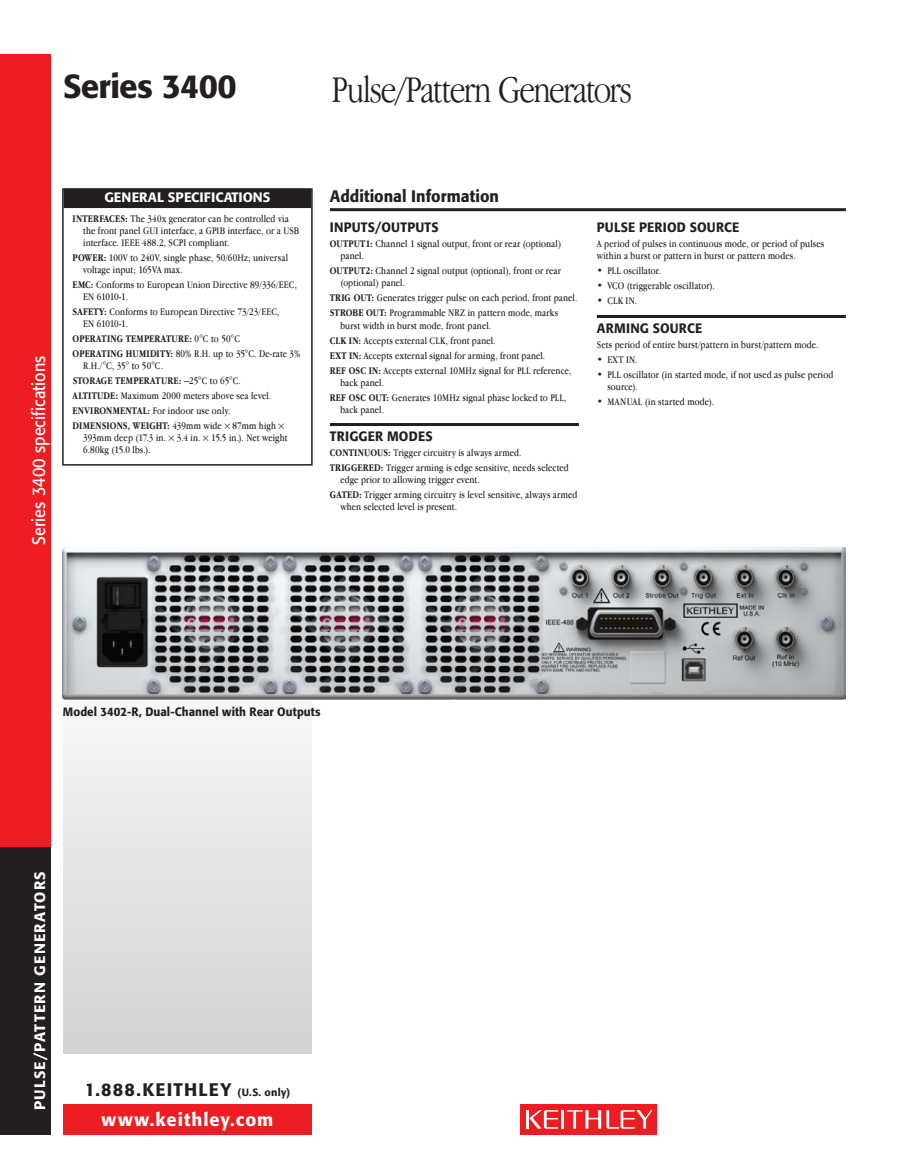
<style>
.page{position:relative;width:918px;height:1175px;background:#fff}
.page>*{position:absolute;margin:0;border:0;box-sizing:border-box;transform-origin:0 0}
.t1{font:300 condensed 39px "Garamond IT Cby BT";letter-spacing:-.04em;color:#231f20}
.t2{font:500 33px "Formata";letter-spacing:-.025em;color:#231f20}
.t3{font:18px "Formata";letter-spacing:.005em;color:#fff;scale:.9 1}
.t4{font:500 18px "Formata";letter-spacing:.065em;color:#231f20}
.t5{font:500 18px "Formata";letter-spacing:.06em;color:#fff}
.t6{font:500 16.5px "Formata";letter-spacing:.005em;color:#231f20;scale:.95 1}
.t7{font:500 15px "Formata";letter-spacing:.075em;color:#fff}
.t8{font:500 13.5px "Formata";letter-spacing:.015em;color:#231f20;scale:.95 1}
.t9{font:500 13.5px "Formata";color:#fff}
.t10{font:500 12px "Formata";letter-spacing:.005em;color:#231f20;scale:.95 1}
.t11{font:condensed 10.5px/12px "Garamond IT Cby BT";letter-spacing:.015em;color:#231f20}
.t12{font:700 condensed 10.5px "Garamond IT Cby BT";letter-spacing:.025em;color:#231f20}
.s1{font-weight:700}
.s2{font-size:10.5px}
</style>
<div class="page">
<div style="left:63px;top:1104px;width:249px;height:30px;background:#ee1d23"></div>
<div style="left:520px;top:1104px;width:137px;height:30px;background:#ee1d23"></div>
<hr style="left:561px;top:1110px;width:3px;height:18px;background:#fff">
<hr style="left:526px;top:1110px;width:3px;height:18px;background:#fff">
<svg style="left:529px;top:1110px;width:29px;height:18px"></svg>
<svg style="left:567px;top:1110px;width:86px;height:18px"></svg>
<div style="left:0;top:846px;width:51px;height:288px;background:#231f20"></div>
<svg style="left:63px;top:699px;width:249px;height:354px"></svg>
<div style="left:0;top:54px;width:51px;height:792px;background:#ee1d23"></div>
<div style="left:64px;top:188px;width:247px;height:20px;background:#231f20"></div>
<div style="left:62px;top:188px;width:251px;height:277px;border:2px solid #231f20"></div>
<hr style="left:330px;top:208px;width:516px;height:3px;background:#231f20">
<hr style="left:330px;top:423px;width:249px;height:3px;background:#231f20">
<hr style="left:597px;top:315px;width:249px;height:3px;background:#231f20">
<img style="left:63px;top:547px;width:783px;height:152px">
<h2 class="t2" style="left:63px;top:66px;width:175px">SERIES 3400</h2>
<h1 class="t1" style="left:332px;top:68px;width:302px">Pulse/Pattern Generators</h1>
<h3 class="t3" style="left:28px;top:544px;width:211px;rotate:-90deg">Series 3400 specifications</h3>
<h3 class="t3" style="left:28px;top:483px;width:74px;rotate:-90deg">Side Text</h3>
<p class="t9" style="left:104px;top:189px;width:79px">GENERAL SPECIFIC</p>
<p class="t9" style="left:224px;top:189px;width:47px">ATIONS</p>
<p class="t12" style="left:73px;top:212px;width:38px">INTERFACES</p>
<p class="t11" style="left:83px;top:212px;width:218px;text-indent:42px"><span class="s1">:</span> The 340x generator can be controlled via the front panel GUI interface, a GPIB interface, or a USB interface. IEEE 488.2, SCPI compliant.</p>
<p class="t12" style="left:73px;top:251px;width:13px">POWER</p>
<p class="t11" style="left:83px;top:251px;width:206px;text-indent:21px"><span class="s1">:</span> 100V to 240V, single phase, 50/60Hz; universal voltage input; 165VA max.</p>
<p class="t11" style="left:83px;top:278px;width:215px;text-indent:-10px"><span class="s1">EMC:</span> Conforms to European Union Directive 89/336/EEC,<br>EN 61010-1.</p>
<p class="t11" style="left:83px;top:305px;width:198px;text-indent:-10px"><span class="s1">SAFETY:</span> Conforms to European Directive 73/23/EEC,<br>EN 61010-1.</p>
<p class="t12" style="left:73px;top:332px;width:66px">OPERATING TEMPE</p>
<p class="t11" style="left:73px;top:331px;width:229px;line-height:15px;text-indent:82px"><span class="s1">RATURE:</span> 0°C to 50°C<br><span class="s1">OPERATING HUMIDITY:</span> 80% R.H. up to 35°C. De-rate 3%</p>
<p class="t11" style="left:83px;top:359px;width:81px">R.H./°C, 35° to 50°C.</p>
<p class="t12" style="left:73px;top:374px;width:55px">STORAGE TEMPE</p>
<p class="t11" style="left:73px;top:373px;width:200px;line-height:15px;text-indent:71px"><span class="s1">RATURE:</span> –25°C to 65°C.<br><span class="s1">ALTITUDE:</span> Maximum 2000 meters above sea level.<br><span class="s1">ENVIRONMENTAL:</span> For indoor use only.<br><span class="s1">DIMENSIONS</span></p>
<p class="t11" style="left:83px;top:419px;width:206px;text-indent:45px"><span class="s1">, WEIGHT:</span> 439mm wide 87mm high<br>393mm deep (17.3 in. 3.4 in. 15.5 in.). Net weight<br>6.80kg (15.0 lbs.).</p>
<h3 class="t6" style="left:330px;top:186px;width:179px">ADDITIONAL INFORMATION</h3>
<p class="t8" style="left:330px;top:219px;width:24px">INPUTS</p>
<p class="t8" style="left:375px;top:219px;width:17px">/OUTPUTS</p>
<p class="t11" style="left:340px;top:238px;width:223px;text-indent:-10px"><span class="s1">OUTPUT1:</span> Channel 1 signal output, front or rear (optional) panel.</p>
<p class="t11" style="left:340px;top:265px;width:222px;text-indent:-10px"><span class="s1">OUTPUT2:</span> Channel 2 signal output (optional), front or rear (optional) panel.</p>
<p class="t11" style="left:330px;top:291px;width:249px;line-height:15px"><span class="s1">TRIG OUT:</span> Generates trigger pulse on each period, front panel.<br><span class="s1">STROBE OUT:</span> Programmable NRZ in pattern mode, marks</p>
<p class="t11" style="left:330px;top:318px;width:243px;line-height:15px;text-indent:11px">burst width in burst mode, front panel.<br><span class="s1">CLK IN:</span> Accepts external CLK, front panel.<br><span class="s1">EXT IN:</span> Accepts external signal for arming, front panel.<br><span class="s1">REF OSC IN:</span> Accepts external 10MHz signal for PLL reference,</p>
<p class="t11" style="left:330px;top:375px;width:238px;line-height:15px;text-indent:10px">back panel.<br><span class="s1">REF OSC OUT:</span> Generates 10MHz signal phase locked to PLL,</p>
<p class="t11" style="left:340px;top:403px;width:45px">back panel.</p>
<p class="t8" style="left:330px;top:428px;width:25px">TRIGGE</p>
<p class="t8" style="left:375px;top:428px;width:45px">R MODES</p>
<p class="t11" style="left:330px;top:445px;width:241px;line-height:15px"><span class="s1">CONTINUOUS:</span> Trigger circuitry is always armed.<br><span class="s1">TRIGGERED:</span> Trigger arming is edge sensitive, needs selected</p>
<p class="t11" style="left:340px;top:474px;width:141px">edge prior to allowing trigger event.</p>
<p class="t12" style="left:330px;top:489px;width:7px">GATE</p>
<p class="t11" style="left:340px;top:489px;width:239px;text-indent:12px"><span class="s1">D:</span> Trigger arming circuitry is level sensitive, always armed when selected level is present.</p>
<p class="t8" style="left:597px;top:219px;width:18px">PULSE</p>
<p class="t8" style="left:639px;top:219px;width:98px">PERIOD SOURCE</p>
<p class="t11" style="left:597px;top:238px;width:229px">A period of pulses in continuous mode, or period of pulses within a burst or pattern in burst or pattern modes.</p>
<p class="t11" style="left:597px;top:265px;width:66px">• PLL oscillator.</p>
<p class="t11" style="left:597px;top:280px;width:119px">• VCO (triggerable oscillator).</p>
<p class="t11" style="left:597px;top:295px;width:42px">• CLK IN.</p>
<p class="t8" style="left:597px;top:320px;width:104px">ARMI NG SOURCE</p>
<p class="t11" style="left:597px;top:339px;width:223px">Sets period of entire burst/pattern in burst/pattern mode.</p>
<p class="t11" style="left:597px;top:354px;width:42px">• EXT IN.</p>
<p class="t11" style="left:607px;top:369px;width:227px;text-indent:-10px">• PLL oscillator (in started mode, if not used as pulse period source).</p>
<p class="t11" style="left:597px;top:396px;width:119px">• MANUAL (in started mode).</p>
<p class="t10" style="left:63px;top:705px;width:273px">MODEL 3402-R, DUAL-CHANNEL WITH REAR OUTPUTS</p>
<h3 class="t7" style="left:30px;top:1109px;width:239px;rotate:-90deg">PULSE/PATTERN GENERATORS</h3>
<h3 class="t4" style="left:85px;top:1078px;width:207px">1.888.KEITHLEY <span class="s2">(U.S. ONLY)</span></h3>
<h3 class="t5" style="left:102px;top:1109px;width:173px">WWW.KEITHLEY.COM</h3>
</div>
